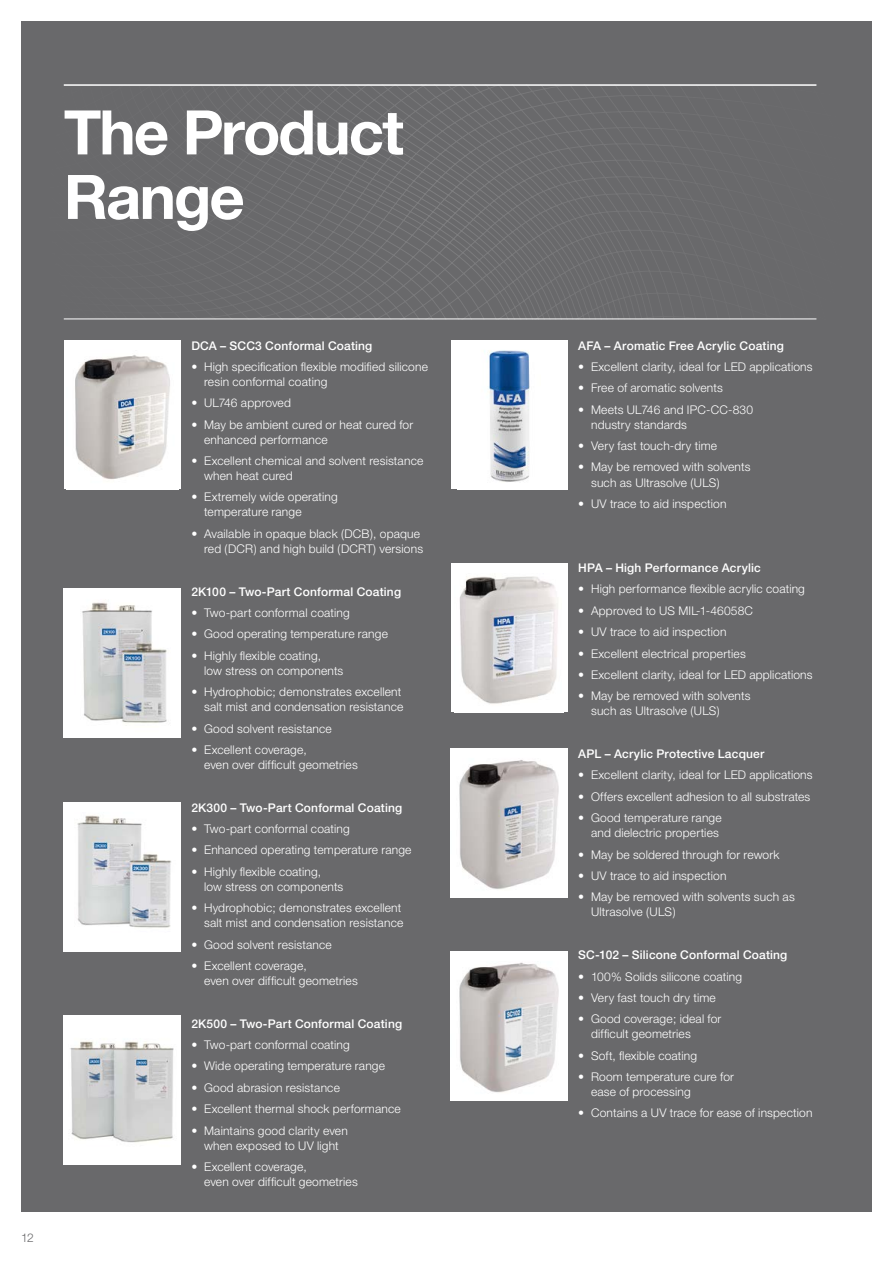
<style>
.page{position:relative;width:893px;height:1263px;background:#fff}
.page>*{position:absolute;margin:0;border:0;box-sizing:border-box;transform-origin:0 0}
.t1{font:700 61.5px/64.5px "Helvetica Neue";letter-spacing:-.035em;color:#fff}
.t2{font:300 12px/15px "Helvetica Neue";letter-spacing:.015em;color:#fff}
.t3{font:500 12px "Helvetica Neue";letter-spacing:.015em;color:#fff}
.t4{font:300 12px "Helvetica Neue";color:#69696b}
</style>
<div class="page">
<div style="left:21px;top:21px;width:851px;height:1191px;background:#69696b"></div>
<svg style="left:63px;top:84px;width:754px;height:235px"></svg>
<hr style="left:64px;top:84px;width:752px;height:2px;background:#fff">
<hr style="left:64px;top:319px;width:752px;height:1px;background:#fff">
<div style="left:64px;top:340px;width:117px;height:149px;background:#fff"></div>
<img style="left:75px;top:355px;width:95px;height:125px">
<div style="left:451px;top:340px;width:117px;height:149px;background:#fff"></div>
<img style="left:484px;top:350px;width:46px;height:132px">
<img style="left:64px;top:589px;width:117px;height:149px">
<img style="left:64px;top:802px;width:116px;height:149px">
<img style="left:64px;top:1016px;width:116px;height:149px">
<div style="left:451px;top:563px;width:117px;height:149px;background:#fff"></div>
<img style="left:459px;top:576px;width:99px;height:128px">
<img style="left:451px;top:748px;width:116px;height:149px">
<img style="left:451px;top:951px;width:117px;height:149px">
<h1 class="t1" style="left:64px;top:99px;width:342px">The Product<br>Range</h1>
<p class="t4" style="left:21px;top:1230px;width:14px">12</p>
<p class="t3" style="left:191px;top:338px;width:183px">DCA – SCC3 Conformal Coating</p>
<p class="t2" style="left:204px;top:359px;width:225px;text-indent:-13px">• High specification flexible modified silicone resin conformal coating</p>
<p class="t2" style="left:191px;top:395px;width:101px">• UL746 approved</p>
<p class="t2" style="left:204px;top:417px;width:211px;text-indent:-13px">• May be ambient cured or heat cured for enhanced performance</p>
<p class="t2" style="left:204px;top:453px;width:221px;text-indent:-13px">• Excellent chemical and solvent resistance when heat cured</p>
<p class="t2" style="left:204px;top:489px;width:135px;text-indent:-13px">• Extremely wide operating temperature range</p>
<p class="t2" style="left:191px;top:526px;width:233px;text-align:right">• Available in opaque black (DCB), opaque red (DCR) and high build (DCRT) versions</p>
<p class="t3" style="left:191px;top:584px;width:211px">2K100 – Two-Part Conformal Coating</p>
<p class="t2" style="left:191px;top:605px;width:160px">• Two-part conformal coating</p>
<p class="t2" style="left:191px;top:626px;width:198px">• Good operating temperature range</p>
<p class="t2" style="left:204px;top:648px;width:141px;text-indent:-13px">• Highly flexible coating,<br>low stress on components</p>
<p class="t2" style="left:191px;top:684px;width:213px;text-align:right">• Hydrophobic; demonstrates excellent salt mist and condensation resistance</p>
<p class="t2" style="left:191px;top:720px;width:142px">• Good solvent resistance</p>
<p class="t2" style="left:204px;top:742px;width:155px;text-indent:-13px">• Excellent coverage,<br>even over difficult geometries</p>
<p class="t3" style="left:191px;top:800px;width:212px">2K300 – Two-Part Conformal Coating</p>
<p class="t2" style="left:191px;top:821px;width:160px">• Two-part conformal coating</p>
<p class="t2" style="left:191px;top:842px;width:222px">• Enhanced operating temperature range</p>
<p class="t2" style="left:204px;top:864px;width:141px;text-indent:-13px">• Highly flexible coating,<br>low stress on components</p>
<p class="t2" style="left:191px;top:900px;width:213px;text-align:right">• Hydrophobic; demonstrates excellent salt mist and condensation resistance</p>
<p class="t2" style="left:191px;top:936px;width:142px">• Good solvent resistance</p>
<p class="t2" style="left:204px;top:958px;width:155px;text-indent:-13px">• Excellent coverage,<br>even over difficult geometries</p>
<p class="t3" style="left:191px;top:1016px;width:212px">2K500 – Two-Part Conformal Coating</p>
<p class="t2" style="left:191px;top:1037px;width:160px">• Two-part conformal coating</p>
<p class="t2" style="left:191px;top:1058px;width:195px">• Wide operating temperature range</p>
<p class="t2" style="left:191px;top:1080px;width:150px">• Good abrasion resistance</p>
<p class="t2" style="left:191px;top:1101px;width:211px">• Excellent thermal shock performance</p>
<p class="t2" style="left:191px;top:1122px;width:158px;text-align:center">• Maintains good clarity even when exposed to UV light</p>
<p class="t2" style="left:204px;top:1159px;width:155px;text-indent:-13px">• Excellent coverage,<br>even over difficult geometries</p>
<p class="t3" style="left:578px;top:338px;width:207px">AFA – Aromatic Free Acrylic Coating</p>
<p class="t2" style="left:578px;top:359px;width:236px">• Excellent clarity, ideal for LED applications</p>
<p class="t2" style="left:578px;top:380px;width:146px">• Free of aromatic solvents</p>
<p class="t2" style="left:591px;top:402px;width:163px;text-indent:-13px">• Meets UL746 and IPC-CC-830 ndustry standards</p>
<p class="t2" style="left:578px;top:438px;width:140px">• Very fast touch-dry time</p>
<p class="t2" style="left:591px;top:459px;width:161px;text-indent:-13px">• May be removed with solvents such as Ultrasolve (ULS)</p>
<p class="t2" style="left:578px;top:496px;width:150px">• UV trace to aid inspection</p>
<p class="t3" style="left:578px;top:561px;width:184px">HPA – High Performance Acrylic</p>
<p class="t2" style="left:578px;top:581px;width:228px">• High performance flexible acrylic coating</p>
<p class="t2" style="left:578px;top:603px;width:176px">• Approved to US MIL-1-46058C</p>
<p class="t2" style="left:578px;top:624px;width:150px">• UV trace to aid inspection</p>
<p class="t2" style="left:578px;top:645px;width:169px">• Excellent electrical properties</p>
<p class="t2" style="left:578px;top:667px;width:236px">• Excellent clarity, ideal for LED applications</p>
<p class="t2" style="left:591px;top:688px;width:161px;text-indent:-13px">• May be removed with solvents such as Ultrasolve (ULS)</p>
<p class="t3" style="left:578px;top:747px;width:188px">APL – Acrylic Protective Lacquer</p>
<p class="t2" style="left:578px;top:767px;width:236px">• Excellent clarity, ideal for LED applications</p>
<p class="t2" style="left:578px;top:789px;width:234px">• Offers excellent adhesion to all substrates</p>
<p class="t2" style="left:578px;top:810px;width:145px;text-align:right">• Good temperature range and dielectric properties</p>
<p class="t2" style="left:578px;top:846px;width:203px">• May be soldered through for rework</p>
<p class="t2" style="left:578px;top:868px;width:150px">• UV trace to aid inspection</p>
<p class="t2" style="left:591px;top:889px;width:205px;text-indent:-13px">• May be removed with solvents such as<br>Ultrasolve (ULS)</p>
<p class="t3" style="left:578px;top:948px;width:211px">SC-102 – Silicone Conformal Coating</p>
<p class="t2" style="left:578px;top:968px;width:165px">• 100% Solids silicone coating</p>
<p class="t2" style="left:578px;top:990px;width:139px">• Very fast touch dry time</p>
<p class="t2" style="left:591px;top:1011px;width:132px;text-indent:-13px">• Good coverage; ideal for difficult geometries</p>
<p class="t2" style="left:578px;top:1048px;width:120px">• Soft, flexible coating</p>
<p class="t2" style="left:591px;top:1069px;width:144px;text-indent:-13px">• Room temperature cure for ease of processing</p>
<p class="t2" style="left:578px;top:1105px;width:236px">• Contains a UV trace for ease of inspection</p>
</div>
